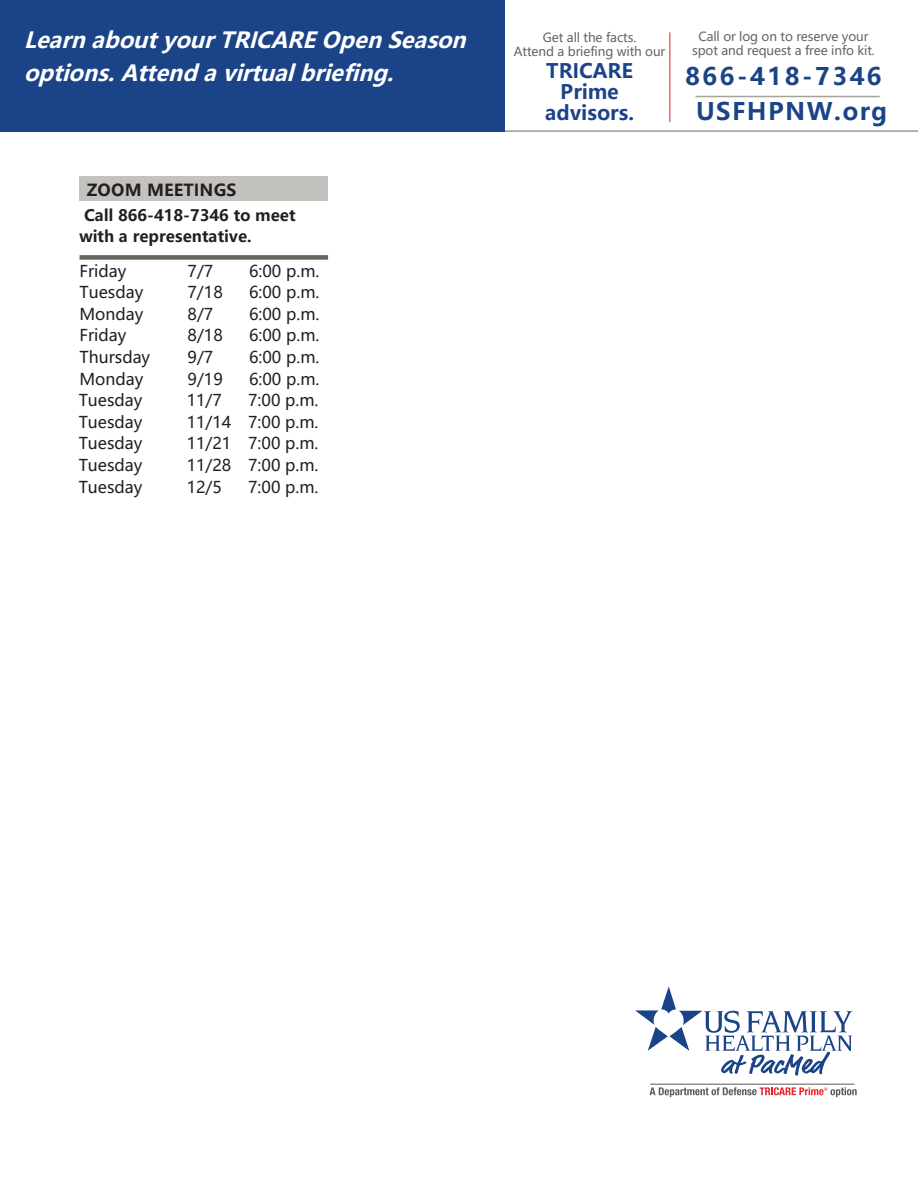
<style>
.page{position:relative;width:918px;height:1188px;background:#fff}
.page>*{position:absolute;margin:0;border:0;box-sizing:border-box;transform-origin:0 0}
.t1{font:700 24px/34.8px "Microsoft Ya Hei";letter-spacing:.06em;color:#1b4387;text-align:center}
.t2{font:italic 700 22.2px/33px "Microsoft Ya Hei";color:#fff}
.t3{font:700 19.95px/20.7px "Microsoft Ya Hei";color:#1b4387;text-align:center}
.t4{font:700 16.5px "Microsoft Ya Hei";letter-spacing:.01em;color:#231f20}
.t5{font:16.2px "Microsoft Ya Hei";color:#231f20}
.t6{font:700 15.75px/20.5px "Microsoft Ya Hei";color:#231f20}
.t7{font:12.45px/13.6px "Microsoft Ya Hei";letter-spacing:-.01em;color:#65665d;text-align:center}
</style>
<div class="page">
<hr style="left:0;top:131px;width:918px;height:1px;background:#65665d">
<svg style="left:635px;top:987px;width:217px;height:89px"></svg>
<hr style="left:650px;top:1084px;width:205px;height:1px;background:#57595b">
<svg style="left:650px;top:1087px;width:207px;height:10px"></svg>
<div style="left:0;top:0;width:504px;height:131px;background:#1b4387"></div>
<hr style="left:696px;top:96px;width:184px;height:1px;background:#a4a39c">
<hr style="left:670px;top:32px;width:1px;height:90px;background:#d1232a">
<div style="left:80px;top:176px;width:248px;height:25px;background:#c4c2be"></div>
<svg style="left:80px;top:255px;width:248px;height:5px"></svg>
<h2 class="t2" style="left:24px;top:23px;width:451px">Learnabout yourTRICAREOpenSeason options.Attendavirtualbriefing.</h2>
<p class="t7" style="left:514px;top:30px;width:153px">Get all the facts.<br>Attend a briefing with our</p>
<p class="t3" style="left:545px;top:60px;width:91px">TRICARE<br>Prime advisors.</p>
<p class="t7" style="left:692px;top:30px;width:184px">Call or log on to reserve your spot and request a free info kit.</p>
<h1 class="t1" style="left:685px;top:59px;width:203px">866-418-7346<br>USFHPNW.org</h1>
<p class="t4" style="left:87px;top:178px;width:151px">ZOOM MEETINGS</p>
<p class="t6" style="left:80px;top:205px;width:218px;text-indent:5px">Call 866-418-7346 to meet with a representative.</p>
<p class="t5" style="left:80px;top:260px;width:48px">Friday</p>
<p class="t5" style="left:188px;top:260px;width:27px">7/7</p>
<p class="t5" style="left:249px;top:260px;width:72px">6:00 p.m.</p>
<p class="t5" style="left:80px;top:281px;width:65px">Tuesday</p>
<p class="t5" style="left:188px;top:281px;width:37px">7/18</p>
<p class="t5" style="left:249px;top:281px;width:72px">6:00 p.m.</p>
<p class="t5" style="left:80px;top:303px;width:65px">Monday</p>
<p class="t5" style="left:188px;top:303px;width:27px">8/7</p>
<p class="t5" style="left:249px;top:303px;width:72px">6:00 p.m.</p>
<p class="t5" style="left:80px;top:325px;width:48px">Friday</p>
<p class="t5" style="left:188px;top:325px;width:37px">8/18</p>
<p class="t5" style="left:249px;top:325px;width:72px">6:00 p.m.</p>
<p class="t5" style="left:80px;top:346px;width:72px">Thursday</p>
<p class="t5" style="left:188px;top:346px;width:27px">9/7</p>
<p class="t5" style="left:249px;top:346px;width:72px">6:00 p.m.</p>
<p class="t5" style="left:80px;top:368px;width:65px">Monday</p>
<p class="t5" style="left:188px;top:368px;width:37px">9/19</p>
<p class="t5" style="left:249px;top:368px;width:72px">6:00 p.m.</p>
<p class="t5" style="left:79px;top:389px;width:65px">Tuesday</p>
<p class="t5" style="left:187px;top:389px;width:37px">11/7</p>
<p class="t5" style="left:248px;top:389px;width:72px">7:00 p.m.</p>
<p class="t5" style="left:79px;top:411px;width:65px">Tuesday</p>
<p class="t5" style="left:187px;top:411px;width:133px">11/14 7:00 p.m.</p>
<p class="t5" style="left:79px;top:433px;width:65px">Tuesday</p>
<p class="t5" style="left:187px;top:433px;width:133px">11/21 7:00 p.m.</p>
<p class="t5" style="left:79px;top:454px;width:65px">Tuesday</p>
<p class="t5" style="left:187px;top:454px;width:133px">11/28 7:00 p.m.</p>
<p class="t5" style="left:79px;top:476px;width:65px">Tuesday</p>
<p class="t5" style="left:187px;top:476px;width:37px">12/5</p>
<p class="t5" style="left:248px;top:476px;width:72px">7:00 p.m.</p>
</div>
